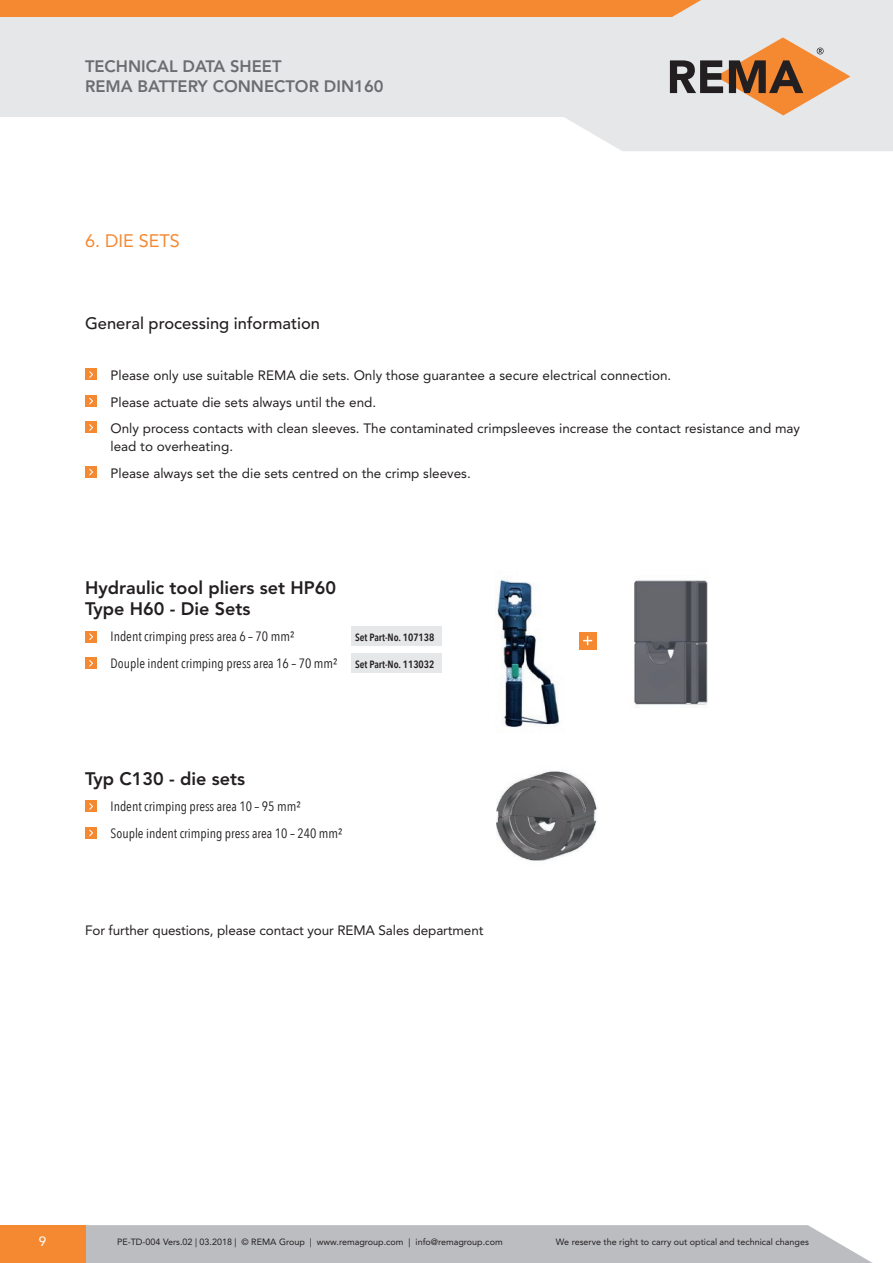
<style>
.page{position:relative;width:893px;height:1263px;background:#fff}
.page>*{position:absolute;margin:0;border:0;box-sizing:border-box;transform-origin:0 0}
.t1{font:800 18px/21px "Avenir LT Std";color:#231f20}
.t2{font:18px "Avenir LT Std";color:#f58932}
.t3{font:800 16.5px/19.5px "Avenir LT Std";color:#6c6d70}
.t4{font:500 16.5px "Avenir LT Std";color:#231f20}
.t5{font:13.5px/26.5px "Avenir LT Std";color:#231f20}
.t6{font:13.5px/26.5px "Avenir Next Condensed";color:#231f20}
.t7{font:13.5px "Avenir LT Std";color:#fff}
.t8{font:600 10.5px "Avenir Next Condensed";color:#231f20}
.t9{font:9px "Avenir LT Std";color:#231f20}
</style>
<div class="page">
<div style="left:0;top:0;width:893px;height:117px;background:#e6e7e9"></div>
<div style="left:85px;top:1225px;width:787px;height:38px;background:#bcbdc0"></div>
<div style="left:0;top:1225px;width:85px;height:38px;background:#f58932"></div>
<svg style="left:564px;top:37px;width:329px;height:114px"></svg>
<div style="left:0;top:0;width:701px;height:17px;background:#f58932"></div>
<div style="left:351px;top:627px;width:90px;height:19px;background:#e6e7e9"></div>
<div style="left:351px;top:654px;width:90px;height:19px;background:#e6e7e9"></div>
<div style="left:85px;top:369px;width:11px;height:11px;background:#f58932"></div>
<svg style="left:89px;top:371px;width:4px;height:7px"></svg>
<div style="left:85px;top:395px;width:11px;height:12px;background:#f58932"></div>
<svg style="left:89px;top:397px;width:4px;height:8px"></svg>
<div style="left:85px;top:422px;width:11px;height:11px;background:#f58932"></div>
<svg style="left:89px;top:424px;width:4px;height:7px"></svg>
<div style="left:85px;top:466px;width:11px;height:12px;background:#f58932"></div>
<svg style="left:89px;top:468px;width:4px;height:8px"></svg>
<img style="left:497px;top:771px;width:100px;height:90px">
<div style="left:85px;top:631px;width:11px;height:11px;background:#f58932"></div>
<svg style="left:89px;top:633px;width:4px;height:7px"></svg>
<div style="left:85px;top:657px;width:11px;height:12px;background:#f58932"></div>
<svg style="left:89px;top:660px;width:4px;height:7px"></svg>
<div style="left:85px;top:801px;width:11px;height:11px;background:#f58932"></div>
<svg style="left:89px;top:803px;width:4px;height:7px"></svg>
<div style="left:85px;top:827px;width:11px;height:11px;background:#f58932"></div>
<svg style="left:89px;top:829px;width:4px;height:8px"></svg>
<img style="left:634px;top:580px;width:73px;height:127px">
<img style="left:496px;top:579px;width:64px;height:149px">
<div style="left:579px;top:632px;width:17px;height:17px;background:#f58932"></div>
<svg style="left:584px;top:637px;width:8px;height:8px"></svg>
<p class="t3" style="left:85px;top:57px;width:300px">TECHNICAL DATA SHEET<br>REMA BATTERY CONNECTOR DIN160</p>
<h1 class="t2" style="left:85px;top:231px;width:96px">6. DIE SETS</h1>
<p class="t4" style="left:85px;top:313px;width:237px">General processing information</p>
<p class="t5" style="left:111px;top:362px;width:691px">Please only use suitable REMA die sets. Only those guarantee a secure electrical connection.<br>Please actuate die sets always until the end.<br>Only process contacts with clean sleeves. The contaminated crimpsleeves increase the contact resistance and may</p>
<p class="t5" style="left:111px;top:433px;width:362px">lead to overheating.<br>Please always set the die sets centred on the crimp sleeves.</p>
<h1 class="t1" style="left:85px;top:577px;width:253px">Hydraulic tool pliers set HP60<br>Type H60 - Die Sets</h1>
<p class="t6" style="left:111px;top:623px;width:185px">Indent crimping press area 6 – 70 mm²</p>
<p class="t8" style="left:355px;top:629px;width:81px">Set Part-No. 107138</p>
<p class="t6" style="left:111px;top:649px;width:228px">Douple indent crimping press area 16 – 70 mm²</p>
<p class="t8" style="left:355px;top:655px;width:81px">Set Part-No. 113032</p>
<h1 class="t1" style="left:85px;top:768px;width:161px">Typ C130 - die sets</h1>
<p class="t6" style="left:111px;top:792px;width:233px">Indent crimping press area 10 – 95 mm²<br>Souple indent crimping press area 10 – 240 mm²</p>
<p class="t5" style="left:85px;top:917px;width:400px">For further questions, please contact your REMA Sales department</p>
<p class="t7" style="left:39px;top:1233px;width:9px">9</p>
<p class="t9" style="left:117px;top:1236px;width:387px">PE-TD-004 Vers.02 | 03.2018 | © REMA Group | www.remagroup.com | info@remagroup.com</p>
<p class="t9" style="left:556px;top:1236px;width:254px">We reserve the right to carry out optical and technical changes</p>
</div>
